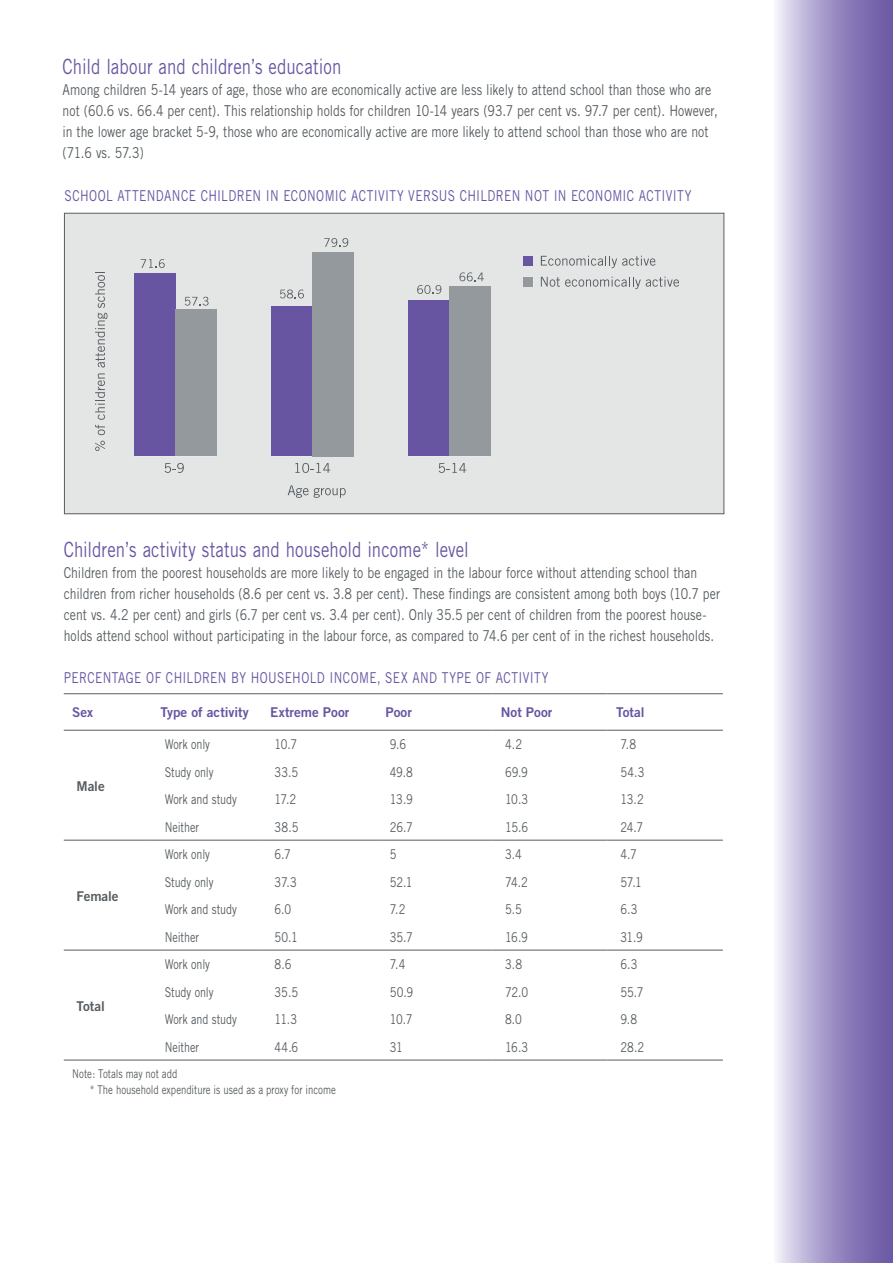
<style>
.page{position:relative;width:893px;height:1263px;background:#fff}
.page>*{position:absolute;margin:0;border:0;box-sizing:border-box;transform-origin:0 0}
.t1{font:21px "Trade Gothic";letter-spacing:.005em;color:#6855a2;scale:.8 1}
.t2{font:15px/21px "Trade Gothic";color:#575d61;scale:.82 1}
.t3{font:15px "Trade Gothic";letter-spacing:.03em;color:#6855a2;scale:.8 1}
.t4{font:13.5px "Trade Gothic";letter-spacing:-.005em;color:#575d61;scale:.82 1}
.t5{font:13.5px "Trade Gothic";letter-spacing:-.005em;color:#575d61;scale:.8 1}
.t6{font:13.5px "Trade Gothic Bold Two";color:#6855a2}
.t7{font:13.5px "Trade Gothic Bold Two";letter-spacing:-.005em;color:#575d61}
.t8{font:12px/16.5px "Trade Gothic";color:#575d61;scale:.8 1}
</style>
<div class="page">
<svg style="left:776px;top:0;width:117px;height:1263px"></svg>
<hr style="left:64px;top:693px;width:88px;height:1px;background:#575d61">
<hr style="left:152px;top:693px;width:110px;height:1px;background:#575d61">
<hr style="left:262px;top:693px;width:115px;height:1px;background:#575d61">
<hr style="left:377px;top:693px;width:115px;height:1px;background:#575d61">
<hr style="left:492px;top:693px;width:116px;height:1px;background:#575d61">
<hr style="left:608px;top:693px;width:115px;height:1px;background:#575d61">
<hr style="left:64px;top:1060px;width:88px;height:1px;background:#575d61">
<hr style="left:152px;top:1060px;width:110px;height:1px;background:#575d61">
<hr style="left:64px;top:730px;width:88px;height:1px;background:#575d61">
<hr style="left:152px;top:730px;width:110px;height:1px;background:#575d61">
<hr style="left:64px;top:840px;width:88px;height:1px;background:#575d61">
<hr style="left:64px;top:950px;width:88px;height:1px;background:#575d61">
<hr style="left:152px;top:840px;width:110px;height:1px;background:#575d61">
<hr style="left:152px;top:950px;width:110px;height:1px;background:#575d61">
<hr style="left:262px;top:730px;width:115px;height:1px;background:#575d61">
<hr style="left:377px;top:730px;width:115px;height:1px;background:#575d61">
<hr style="left:492px;top:730px;width:116px;height:1px;background:#575d61">
<hr style="left:608px;top:730px;width:115px;height:1px;background:#575d61">
<hr style="left:262px;top:840px;width:115px;height:1px;background:#575d61">
<hr style="left:377px;top:840px;width:115px;height:1px;background:#575d61">
<hr style="left:492px;top:840px;width:116px;height:1px;background:#575d61">
<hr style="left:608px;top:840px;width:115px;height:1px;background:#575d61">
<hr style="left:262px;top:950px;width:115px;height:1px;background:#575d61">
<hr style="left:377px;top:950px;width:115px;height:1px;background:#575d61">
<hr style="left:492px;top:950px;width:116px;height:1px;background:#575d61">
<hr style="left:608px;top:950px;width:115px;height:1px;background:#575d61">
<hr style="left:262px;top:1060px;width:115px;height:1px;background:#575d61">
<hr style="left:377px;top:1060px;width:115px;height:1px;background:#575d61">
<hr style="left:492px;top:1060px;width:116px;height:1px;background:#575d61">
<hr style="left:608px;top:1060px;width:115px;height:1px;background:#575d61">
<div style="left:66px;top:215px;width:656px;height:297px;background:#e4e6e6"></div>
<div style="left:134px;top:273px;width:41px;height:183px;background:#6855a2"></div>
<div style="left:271px;top:306px;width:41px;height:150px;background:#6855a2"></div>
<div style="left:409px;top:300px;width:41px;height:156px;background:#6855a2"></div>
<div style="left:175px;top:310px;width:41px;height:146px;background:#93999c"></div>
<div style="left:312px;top:252px;width:42px;height:204px;background:#93999c"></div>
<div style="left:450px;top:286px;width:41px;height:170px;background:#93999c"></div>
<div style="left:523px;top:256px;width:10px;height:10px;background:#6855a2"></div>
<div style="left:523px;top:277px;width:10px;height:10px;background:#93999c"></div>
<svg style="left:165px;top:463px;width:19px;height:10px"></svg>
<svg style="left:295px;top:463px;width:35px;height:10px"></svg>
<svg style="left:439px;top:463px;width:27px;height:10px"></svg>
<svg style="left:288px;top:485px;width:58px;height:13px"></svg>
<svg style="left:95px;top:441px;width:10px;height:10px"></svg>
<svg style="left:95px;top:272px;width:12px;height:163px"></svg>
<svg style="left:541px;top:256px;width:114px;height:12px"></svg>
<svg style="left:541px;top:277px;width:138px;height:12px"></svg>
<svg style="left:141px;top:259px;width:24px;height:9px"></svg>
<svg style="left:280px;top:289px;width:24px;height:9px"></svg>
<svg style="left:417px;top:285px;width:24px;height:9px"></svg>
<svg style="left:185px;top:297px;width:24px;height:9px"></svg>
<svg style="left:324px;top:238px;width:24px;height:9px"></svg>
<svg style="left:459px;top:272px;width:25px;height:9px"></svg>
<h1 class="t1" style="left:63px;top:54px;width:350px">Child labour and children’s education</h1>
<p class="t2" style="left:63px;top:79px;width:800px">Among children 5-14 years of age, those who are economically active are less likely to attend school than those who are not (60.6 vs. 66.4 per cent). This relationship holds for children 10-14 years (93.7 per cent vs. 97.7 per cent). However, in the lower age bracket 5-9, those who are economically active are more likely to attend school than those who are not (71.6 vs. 57.3)</p>
<p class="t3" style="left:65px;top:186px;width:785px">SCHOOL ATTENDANCE CHILDREN IN ECONOMIC ACTIVITY VERSUS CHILDREN NOT IN ECONOMIC ACTIVITY</p>
<h1 class="t1" style="left:64px;top:537px;width:508px">Children’s activity status and household income* level</h1>
<p class="t2" style="left:64px;top:562px;width:802px">Children from the poorest households are more likely to be engaged in the labour force without attending school than children from richer households (8.6 per cent vs. 3.8 per cent). These findings are consistent among both boys (10.7 per cent vs. 4.2 per cent) and girls (6.7 per cent vs. 3.4 per cent). Only 35.5 per cent of children from the poorest house&shy;holds attend school without participating in the labour force, as compared to 74.6 per cent of in the richest households.</p>
<p class="t3" style="left:64px;top:669px;width:607px">PERCENTAGE OF CHILDREN BY HOUSEHOLD INCOME, SEX AND TYPE OF ACTIVITY</p>
<p class="t6" style="left:72px;top:704px;width:22px">Sex</p>
<p class="t6" style="left:160px;top:704px;width:90px">Type of activity</p>
<p class="t6" style="left:270px;top:704px;width:81px">Extreme Poor</p>
<p class="t6" style="left:386px;top:704px;width:28px">Poor</p>
<p class="t6" style="left:501px;top:704px;width:53px">Not Poor</p>
<p class="t6" style="left:616px;top:704px;width:30px">Total</p>
<p class="t7" style="left:77px;top:777px;width:30px">Male</p>
<p class="t7" style="left:77px;top:887px;width:44px">Female</p>
<p class="t5" style="left:165px;top:736px;width:58px">Work only</p>
<p class="t4" style="left:274px;top:736px;width:29px">10.7</p>
<p class="t4" style="left:390px;top:736px;width:22px">9.6</p>
<p class="t4" style="left:505px;top:736px;width:22px">4.2</p>
<p class="t4" style="left:620px;top:736px;width:21px">7.8</p>
<p class="t5" style="left:165px;top:764px;width:63px">Study only</p>
<p class="t4" style="left:274px;top:764px;width:31px">33.5</p>
<p class="t4" style="left:390px;top:764px;width:30px">49.8</p>
<p class="t4" style="left:505px;top:764px;width:30px">69.9</p>
<p class="t4" style="left:620px;top:764px;width:31px">54.3</p>
<p class="t5" style="left:165px;top:791px;width:92px">Work and study</p>
<p class="t4" style="left:274px;top:791px;width:28px">17.2</p>
<p class="t4" style="left:390px;top:791px;width:30px">13.9</p>
<p class="t4" style="left:505px;top:791px;width:30px">10.3</p>
<p class="t4" style="left:620px;top:791px;width:30px">13.2</p>
<p class="t5" style="left:165px;top:819px;width:44px">Neither</p>
<p class="t4" style="left:274px;top:819px;width:31px">38.5</p>
<p class="t4" style="left:390px;top:819px;width:30px">26.7</p>
<p class="t4" style="left:505px;top:819px;width:30px">15.6</p>
<p class="t4" style="left:620px;top:819px;width:30px">24.7</p>
<p class="t5" style="left:165px;top:846px;width:58px">Work only</p>
<p class="t4" style="left:274px;top:846px;width:22px">6.7</p>
<p class="t4" style="left:390px;top:846px;width:10px">5</p>
<p class="t4" style="left:505px;top:846px;width:22px">3.4</p>
<p class="t4" style="left:620px;top:846px;width:22px">4.7</p>
<p class="t5" style="left:165px;top:874px;width:63px">Study only</p>
<p class="t4" style="left:274px;top:874px;width:29px">37.3</p>
<p class="t4" style="left:390px;top:874px;width:29px">52.1</p>
<p class="t4" style="left:505px;top:874px;width:30px">74.2</p>
<p class="t4" style="left:620px;top:874px;width:28px">57.1</p>
<p class="t5" style="left:165px;top:901px;width:92px">Work and study</p>
<p class="t4" style="left:274px;top:901px;width:22px">6.0</p>
<p class="t4" style="left:390px;top:901px;width:21px">7.2</p>
<p class="t4" style="left:505px;top:901px;width:22px">5.5</p>
<p class="t4" style="left:620px;top:901px;width:22px">6.3</p>
<p class="t5" style="left:165px;top:929px;width:44px">Neither</p>
<p class="t4" style="left:274px;top:929px;width:30px">50.1</p>
<p class="t4" style="left:390px;top:929px;width:30px">35.7</p>
<p class="t4" style="left:505px;top:929px;width:29px">16.9</p>
<p class="t4" style="left:620px;top:929px;width:29px">31.9</p>
<p class="t5" style="left:165px;top:956px;width:58px">Work only</p>
<p class="t4" style="left:274px;top:956px;width:22px">8.6</p>
<p class="t4" style="left:390px;top:956px;width:21px">7.4</p>
<p class="t4" style="left:505px;top:956px;width:22px">3.8</p>
<p class="t4" style="left:620px;top:956px;width:22px">6.3</p>
<p class="t5" style="left:165px;top:983px;width:63px">Study only</p>
<p class="t4" style="left:274px;top:983px;width:30px">35.5</p>
<p class="t4" style="left:390px;top:983px;width:30px">50.9</p>
<p class="t4" style="left:505px;top:983px;width:30px">72.0</p>
<p class="t4" style="left:620px;top:983px;width:30px">55.7</p>
<p class="t5" style="left:165px;top:1011px;width:92px">Work and study</p>
<p class="t4" style="left:274px;top:1011px;width:29px">11.3</p>
<p class="t4" style="left:390px;top:1011px;width:29px">10.7</p>
<p class="t4" style="left:505px;top:1011px;width:22px">8.0</p>
<p class="t4" style="left:620px;top:1011px;width:22px">9.8</p>
<p class="t5" style="left:165px;top:1038px;width:44px">Neither</p>
<p class="t4" style="left:274px;top:1038px;width:31px">44.6</p>
<p class="t4" style="left:390px;top:1038px;width:17px">31</p>
<p class="t4" style="left:505px;top:1038px;width:30px">16.3</p>
<p class="t4" style="left:620px;top:1038px;width:31px">28.2</p>
<p class="t8" style="left:90px;top:1065px;width:309px;text-indent:-18px">Note: Totals may not add<br>* The household expenditure is used as a proxy for income</p>
<p class="t7" style="left:77px;top:997px;width:30px">Total</p>
</div>
